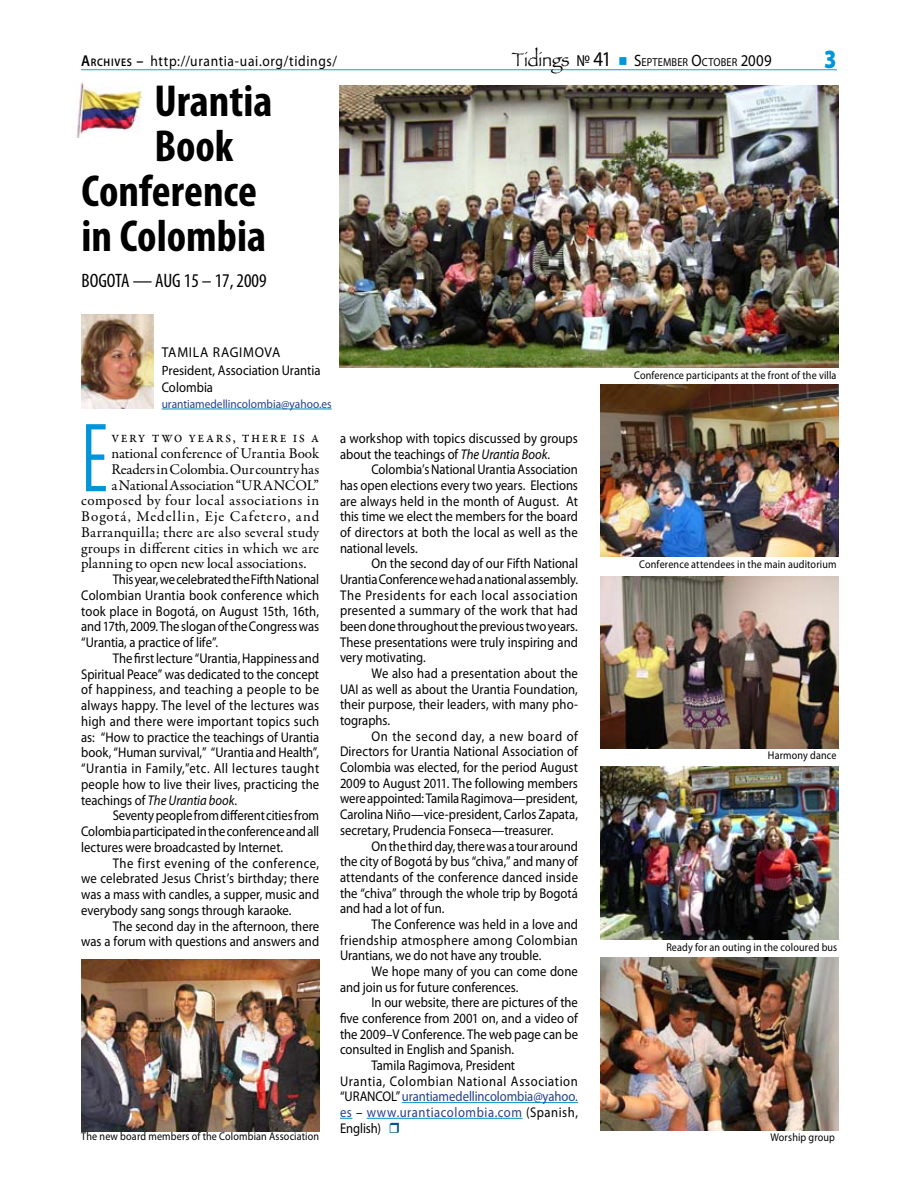
<style>
.page{position:relative;width:918px;height:1188px;background:#fff}
.page>*{position:absolute;margin:0;border:0;box-sizing:border-box;transform-origin:0 0}
.t1{font:87.75px "Agency FB";color:#0095da;scale:.9 1}
.t2{font:700 condensed 45px "Myriad Pro";color:#000}
.t3{font:900 26.4px "Myriad Pro";color:#0095da;scale:.82 1}
.t4{font:condensed 19.5px "Myriad Pro";color:#000}
.t5{font:15.75px "Garamond Premr Pro";letter-spacing:.11em;color:#000;scale:.9 1}
.t6{font:15px "Garamond Premr Pro";letter-spacing:.01em;color:#000}
.t7{font:15px "Myriad Pro";letter-spacing:.05em;color:#000;scale:.9 1}
.t8{font:15px "Garamond Premr Pro";letter-spacing:.06em;color:#000}
.t9{font:14.25px "Myriad Pro";letter-spacing:.055em;color:#000;scale:.95 1}
.t10{font:14.1px/15.8px "Myriad Pro";color:#000;text-align:justify;scale:.9 1}
.t11{font:14.1px "Myriad Pro";color:#25408f;scale:.9 1}
.t12{font:14.1px "Myriad Pro";letter-spacing:.045em;color:#000;scale:.9 1}
.t13{font:14.1px "Myriad Pro";letter-spacing:.04em;color:#25408f;scale:.9 1}
.t14{font:12px "Myriad Pro";color:#25408f;scale:.95 1}
.t15{font:11.55px "Myriad Pro";letter-spacing:.01em;color:#000;scale:.9 1}
.t16{font:11.25px "Myriad Pro";letter-spacing:.015em;color:#000;scale:.9 1}
.s1{font-weight:600;font-size:15.75px}
.s2{font-weight:600;font-size:10.95px}
.s3{font-family:"Papyrus";font-size:19.8px}
.s4{font-size:16.5px}
.s5{font-size:21px}
.s6{color:#0095da}
.s7{font-size:13.5px}
.s8{font-style:italic}
.s9{color:#000}
</style>
<div class="page">
<hr style="left:81px;top:69px;width:756px;height:1px;background:#159cd8">
<hr style="left:402px;top:1102px;width:176px;height:1px;background:#0092bf">
<svg style="left:340px;top:1118px;width:12px;height:1px"></svg>
<hr style="left:367px;top:1118px;width:156px;height:1px;background:#0092bf">
<img style="left:81px;top:315px;width:73px;height:93px">
<img style="left:339px;top:85px;width:499px;height:283px">
<img style="left:600px;top:384px;width:238px;height:173px">
<img style="left:600px;top:576px;width:238px;height:173px">
<img style="left:600px;top:767px;width:238px;height:173px">
<img style="left:600px;top:957px;width:238px;height:173px">
<hr style="left:162px;top:409px;width:170px;height:1px;background:#0092bf">
<img style="left:77px;top:82px;width:65px;height:56px">
<img style="left:81px;top:960px;width:238px;height:171px">
<p class="t7" style="left:81px;top:52px;width:286px"><span class="s1">A</span><span class="s2">RCHIVES</span> <span class="s1">–</span> http://urantia-uai.org/tidings/</p>
<p class="t15" style="left:512px;top:55px;width:290px"><span class="s3">Tidings</span> <span class="s4">№</span> <span class="s5">41</span> <span class="s6">■</span> <span class="s4">S</span>EPTEMBER <span class="s4">O</span>CTOBER <span class="s4">2009</span></p>
<h3 class="t3" style="left:824px;top:41px;width:17px">3</h3>
<h2 class="t2" style="left:154px;top:73px;width:119px">Urantia</h2>
<h2 class="t2" style="left:154px;top:118px;width:81px">Book</h2>
<h2 class="t2" style="left:82px;top:163px;width:177px">Conference</h2>
<h2 class="t2" style="left:82px;top:208px;width:186px">in Colombia</h2>
<h3 class="t4" style="left:82px;top:268px;width:187px">BOGOTA — AUG 15 – 17, 2009</h3>
<p class="t9" style="left:162px;top:344px;width:127px">TAMILA RAGIMOVA</p>
<p class="t10" style="left:162px;top:362px;width:178px;line-height:16.5px"><span class="s7">President,</span> Association Urantia<br>Colombia</p>
<p class="t14" style="left:162px;top:396px;width:180px">urantiamedellincolombia@yahoo.es</p>
<h1 class="t1" style="left:81px;top:405px;width:33px">E</h1>
<p class="t5" style="left:111px;top:427px;width:232px">very two years, there is a</p>
<p class="t6" style="left:111px;top:444px;width:209px">national conference of Urantia Book</p>
<p class="t6" style="left:111px;top:460px;width:209px">Readers in Colombia. Our country has</p>
<p class="t6" style="left:111px;top:476px;width:209px">a National Association “URANCOL”</p>
<p class="t6" style="left:81px;top:492px;width:239px">composed by four local associations in</p>
<p class="t8" style="left:81px;top:507px;width:239px">Bogotá, Medellin, Eje Cafetero, and</p>
<p class="t6" style="left:81px;top:523px;width:240px">Barranquilla; there are also several study</p>
<p class="t6" style="left:81px;top:539px;width:239px">groups in different cities in which we are</p>
<p class="t6" style="left:81px;top:555px;width:227px">planning to open new local associations.</p>
<p class="t10" style="left:81px;top:571px;width:266px;text-indent:31px">This year, we celebrated the FifthNational Colombian Urantia book conference which took place in Bogotá, on August 15th, 16th, and 17th, 2009. The slogan of the Congress was “Urantia, a practice of life”.</p>
<p class="t10" style="left:81px;top:650px;width:266px;text-indent:32px">The first lecture “Urantia, Happiness and Spiritual Peace” was dedicated to the concept of happiness, and teaching a people to be always happy. The level of the lectures was high and there were important topics such as: “How to practice the teachings of Urantia book, “Human survival,” “Urantia and Health”, “Urantia in Family,”etc. All lectures taught people how to live their lives, practicing the teachings of <span class="s8">The Urantia book</span>.</p>
<p class="t10" style="left:81px;top:808px;width:266px;text-indent:31px">Seventy people from different cities from Colombia participated in the conference and all lectures were broadcasted by Internet.</p>
<p class="t10" style="left:81px;top:855px;width:266px;text-indent:31px">The first evening of the conference, we celebrated Jesus Christ’s birthday; there was a mass with candles, a supper, music and everybody sang songs through karaoke.</p>
<p class="t10" style="left:81px;top:918px;width:266px;text-align:right">The second day in the afternoon, there<br>was a forum with questions and answers and</p>
<p class="t16" style="left:81px;top:1130px;width:266px">The new board members of the Colombian Association</p>
<p class="t10" style="left:340px;top:430px;width:266px">a workshop with topics discussed by groups about the teachings of <span class="s8">The Urantia Book</span>.</p>
<p class="t10" style="left:340px;top:461px;width:266px;text-indent:31px">Colombia’s National Urantia Association has open elections every two years. Elections are always held in the month of August. At this time we elect the members for the board of directors at both the local as well as the national levels.</p>
<p class="t10" style="left:340px;top:555px;width:266px;text-indent:31px">On the second day of our Fifth National Urantia Conference we had a national assembly.<br>The Presidents for each local association presented a summary of the work that had been done throughout the previous two years.<br>These presentations were truly inspiring and very motivating.</p>
<p class="t10" style="left:340px;top:665px;width:266px;text-indent:31px">We also had a presentation about the UAI as well as about the Urantia Foundation, their purpose, their leaders, with many pho&shy;tographs.</p>
<p class="t10" style="left:340px;top:728px;width:266px;text-indent:31px">On the second day, a new board of Directors for Urantia National Association of Colombia was elected, for the period August 2009 to August 2011. The following members were appointed: Tamila Ragimova—president, Carolina Niño—vice-president, Carlos Zapata, secretary, Prudencia Fonseca—treasurer.</p>
<p class="t10" style="left:340px;top:838px;width:266px;text-indent:31px">On the third day, there was a tour around the city of Bogotá by bus “chiva,” and many of attendants of the conference danced inside the “chiva” through the whole trip by Bogotá and had a lot of fun.</p>
<p class="t10" style="left:340px;top:916px;width:266px;text-indent:31px">The Conference was held in a love and friendship atmosphere among Colombian Urantians, we do not have any trouble.</p>
<p class="t10" style="left:340px;top:963px;width:266px;text-indent:31px">We hope many of you can come done and join us for future conferences.</p>
<p class="t10" style="left:371px;top:994px;width:231px">In our website, there are pictures of the</p>
<p class="t10" style="left:340px;top:1010px;width:266px">five conference from 2001 on, and a video of</p>
<p class="t10" style="left:340px;top:1026px;width:266px">the 2009–V Conference. The web page can be</p>
<p class="t10" style="left:340px;top:1042px;width:195px">consulted in English and Spanish.</p>
<p class="t10" style="left:371px;top:1057px;width:161px">Tamila Ragimova, President</p>
<p class="t12" style="left:340px;top:1072px;width:266px">Urantia, Colombian National Association</p>
<p class="t11" style="left:340px;top:1088px;width:266px"><span class="s9">“URANCOL”</span> urantiamedellincolombia@yahoo.</p>
<p class="t13" style="left:340px;top:1104px;width:266px">es <span class="s9">–</span> www.urantiacolombia.com <span class="s9">(Spanish,</span></p>
<p class="t10" style="left:340px;top:1120px;width:47px">English)</p>
<p class="t16" style="left:634px;top:368px;width:226px">Conference participants at the front of the villa</p>
<p class="t16" style="left:639px;top:558px;width:221px">Conference attendees in the main auditorium</p>
<p class="t16" style="left:768px;top:749px;width:78px">Harmony dance</p>
<p class="t16" style="left:666px;top:940px;width:191px">Ready for an outing in the coloured bus</p>
<p class="t16" style="left:770px;top:1130px;width:73px">Worship group</p>
</div>
